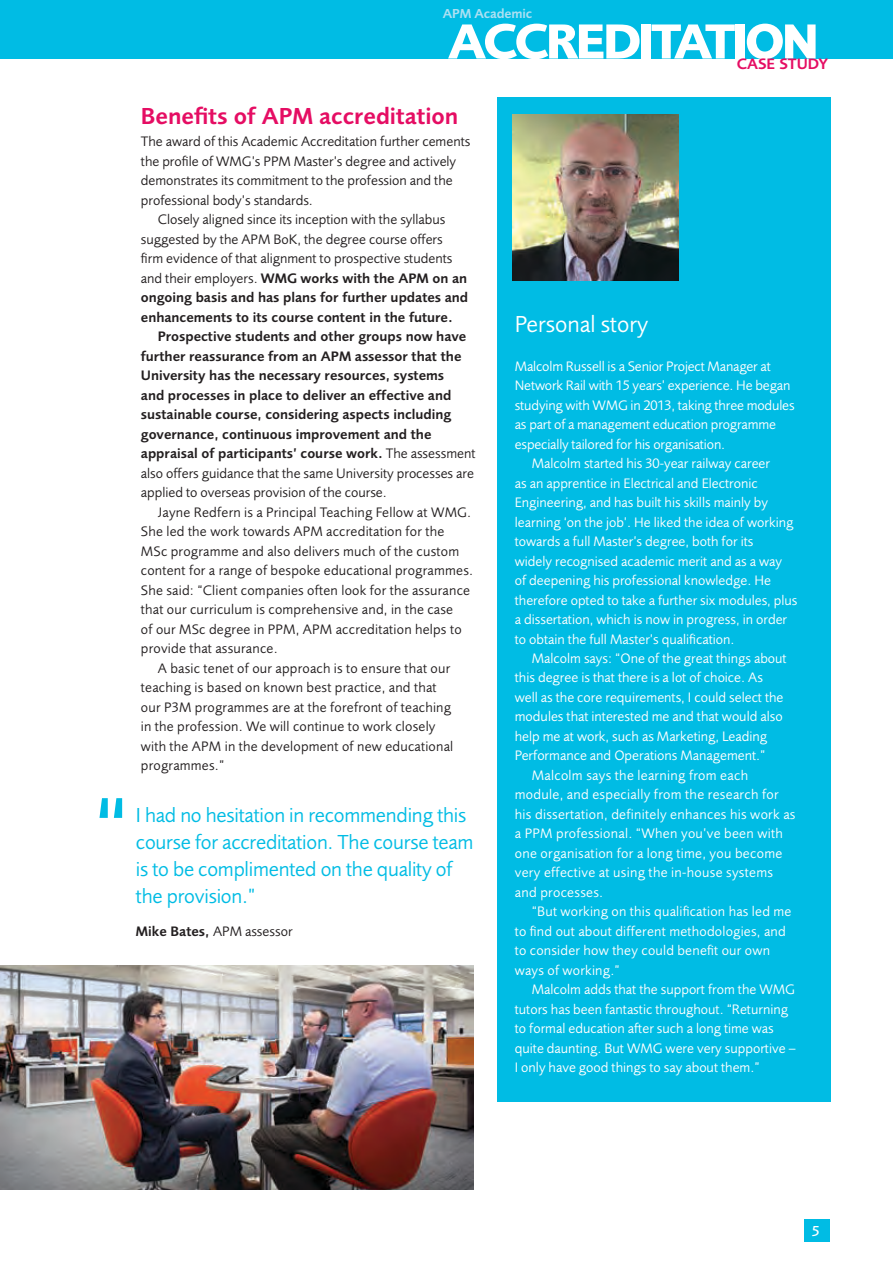
<style>
.page{position:relative;width:893px;height:1263px;background:#fff}
.page>*{position:absolute;margin:0;border:0;box-sizing:border-box;transform-origin:0 0}
.t1{font:105px "Foundry Sans";color:#00bce4}
.t2{font:700 51px "Foundry Sans";letter-spacing:-.06em;color:#fff}
.t3{font:600 24px "Foundry Sans";color:#e50d63}
.t4{font:24px "Foundry Sans";color:#fff}
.t5{font:21px/27px "Foundry Sans";letter-spacing:-.01em;color:#00bce4}
.t6{font:600 15.6px "Foundry Sans";color:#e50d63}
.t7{font:500 15px "Foundry Sans";color:#fff}
.t8{font:14.25px "Foundry Sans";color:#fff}
.t9{font:14.25px "Foundry Sans";letter-spacing:.015em;color:#231f20}
.t10{font:600 14.25px "Foundry Sans";color:#231f20}
.t11{font:14.25px "Foundry Sans";letter-spacing:.02em;color:#fff}
.t12{font:600 13.5px "Foundry Sans";letter-spacing:-.01em;color:#ade0f2}
.s1{font-weight:400}
.s2{font-weight:600}
</style>
<div class="page">
<div style="left:804px;top:1220px;width:25px;height:22px;background:#00bce4"></div>
<div style="left:0;top:0;width:893px;height:58px;background:#00bce4"></div>
<div style="left:498px;top:98px;width:333px;height:1004px;background:#00bce4"></div>
<img style="left:0;top:965px;width:473px;height:225px">
<img style="left:513px;top:114px;width:165px;height:167px">
<p class="t12" style="left:443px;top:5px;width:91px">APM Academic</p>
<h2 class="t2" style="left:448px;top:11px;width:373px">ACCREDITATION</h2>
<p class="t6" style="left:737px;top:55px;width:93px">CASE STUDY</p>
<h1 class="t1" style="left:92px;top:773px;width:40px">“</h1>
<h3 class="t3" style="left:141px;top:102px;width:319px">Benefits of APM accreditation</h3>
<p class="t9" style="left:141px;top:133px;width:331px">The award of this Academic Accreditation further cements</p>
<p class="t9" style="left:141px;top:153px;width:317px">the profile of WMG’s PPM Master’s degree and actively</p>
<p class="t9" style="left:141px;top:172px;width:313px">demonstrates its commitment to the profession and the</p>
<p class="t9" style="left:141px;top:192px;width:174px">professional body’s standards.</p>
<p class="t9" style="left:158px;top:211px;width:289px">Closely aligned since its inception with the syllabus</p>
<p class="t9" style="left:141px;top:231px;width:303px">suggested by the APM BoK, the degree course offers</p>
<p class="t9" style="left:141px;top:250px;width:313px">firm evidence of that alignment to prospective students</p>
<p class="t10" style="left:141px;top:270px;width:328px"><span class="s1">and their employers.</span> WMG works with the APM on an</p>
<p class="t10" style="left:141px;top:289px;width:329px">ongoing basis and has plans for further updates and</p>
<p class="t10" style="left:141px;top:309px;width:313px">enhancements to its course content in the future.</p>
<p class="t10" style="left:158px;top:328px;width:310px">Prospective students and other groups now have</p>
<p class="t10" style="left:141px;top:348px;width:322px">further reassurance from an APM assessor that the</p>
<p class="t10" style="left:141px;top:367px;width:305px">University has the necessary resources, systems</p>
<p class="t10" style="left:141px;top:387px;width:312px">and processes in place to deliver an effective and</p>
<p class="t10" style="left:141px;top:406px;width:312px">sustainable course, considering aspects including</p>
<p class="t10" style="left:141px;top:426px;width:292px">governance, continuous improvement and the</p>
<p class="t10" style="left:141px;top:445px;width:336px">appraisal of participants’ course work. <span class="s1">The assessment</span></p>
<p class="t9" style="left:141px;top:465px;width:335px">also offers guidance that the same University processes are</p>
<p class="t9" style="left:141px;top:484px;width:247px">applied to overseas provision of the course.</p>
<p class="t9" style="left:158px;top:504px;width:315px">Jayne Redfern is a Principal Teaching Fellow at WMG.</p>
<p class="t9" style="left:141px;top:523px;width:305px">She led the work towards APM accreditation for the</p>
<p class="t9" style="left:141px;top:543px;width:320px">MSc programme and also delivers much of the custom</p>
<p class="t9" style="left:141px;top:562px;width:334px">content for a range of bespoke educational programmes.</p>
<p class="t9" style="left:141px;top:582px;width:331px">She said: “Client companies often look for the assurance</p>
<p class="t9" style="left:141px;top:601px;width:314px">that our curriculum is comprehensive and, in the case</p>
<p class="t9" style="left:141px;top:621px;width:322px">of our MSc degree in PPM, APM accreditation helps to</p>
<p class="t9" style="left:141px;top:640px;width:138px">provide that assurance.</p>
<p class="t9" style="left:158px;top:660px;width:294px">A basic tenet of our approach is to ensure that our</p>
<p class="t9" style="left:141px;top:679px;width:297px">teaching is based on known best practice, and that</p>
<p class="t9" style="left:141px;top:699px;width:312px">our P3M programmes are at the forefront of teaching</p>
<p class="t9" style="left:141px;top:718px;width:296px">in the profession. We will continue to work closely</p>
<p class="t9" style="left:141px;top:738px;width:314px">with the APM in the development of new educational</p>
<p class="t9" style="left:141px;top:757px;width:85px">programmes.”</p>
<h3 class="t5" style="left:136px;top:801px;width:339px">I had no hesitation in recommending this course for accreditation. The course team is to be complimented on the quality of the provision.”</h3>
<p class="t9" style="left:136px;top:923px;width:158px"><span class="s2">Mike Bates,</span> APM assessor</p>
<h3 class="t4" style="left:515px;top:310px;width:135px">Personal story</h3>
<p class="t8" style="left:515px;top:357px;width:258px">Malcolm Russell is a Senior Project Manager at</p>
<p class="t8" style="left:515px;top:377px;width:277px">Network Rail with 15 years’ experience. He began</p>
<p class="t8" style="left:515px;top:396px;width:281px">studying with WMG in 2013, taking three modules</p>
<p class="t8" style="left:515px;top:416px;width:263px">as part of a management education programme</p>
<p class="t8" style="left:515px;top:435px;width:212px">especially tailored for his organisation.</p>
<p class="t8" style="left:532px;top:455px;width:240px">Malcolm started his 30-year railway career</p>
<p class="t8" style="left:515px;top:474px;width:244px">as an apprentice in Electrical and Electronic</p>
<p class="t8" style="left:515px;top:494px;width:255px">Engineering, and has built his skills mainly by</p>
<p class="t8" style="left:515px;top:513px;width:280px">learning ‘on the job’. He liked the idea of working</p>
<p class="t8" style="left:515px;top:533px;width:240px">towards a full Master’s degree, both for its</p>
<p class="t8" style="left:515px;top:552px;width:269px">widely recognised academic merit and as a way</p>
<p class="t8" style="left:515px;top:572px;width:258px">of deepening his professional knowledge. He</p>
<p class="t8" style="left:515px;top:591px;width:284px">therefore opted to take a further six modules, plus</p>
<p class="t8" style="left:515px;top:611px;width:274px">a dissertation, which is now in progress, in order</p>
<p class="t8" style="left:515px;top:630px;width:221px">to obtain the full Master’s qualification.</p>
<p class="t8" style="left:532px;top:650px;width:256px">Malcolm says: “One of the great things about</p>
<p class="t8" style="left:515px;top:669px;width:250px">this degree is that there is a lot of choice. As</p>
<p class="t8" style="left:515px;top:689px;width:270px">well as the core requirements, I could select the</p>
<p class="t8" style="left:515px;top:708px;width:269px">modules that interested me and that would also</p>
<p class="t8" style="left:515px;top:728px;width:254px">help me at work, such as Marketing, Leading</p>
<p class="t8" style="left:515px;top:747px;width:252px">Performance and Operations Management.”</p>
<p class="t11" style="left:532px;top:767px;width:218px">Malcolm says the learning from each</p>
<p class="t11" style="left:515px;top:786px;width:265px">module, and especially from the research for</p>
<p class="t11" style="left:515px;top:806px;width:282px">his dissertation, definitely enhances his work as</p>
<p class="t11" style="left:515px;top:825px;width:270px">a PPM professional. “When you’ve been with</p>
<p class="t11" style="left:515px;top:845px;width:269px">one organisation for a long time, you become</p>
<p class="t11" style="left:515px;top:864px;width:260px">very effective at using the in-house systems</p>
<p class="t11" style="left:515px;top:884px;width:90px">and processes.</p>
<p class="t8" style="left:532px;top:903px;width:261px">“But working on this qualification has led me</p>
<p class="t8" style="left:515px;top:923px;width:272px">to find out about different methodologies, and</p>
<p class="t8" style="left:515px;top:942px;width:257px">to consider how they could benefit our own</p>
<p class="t8" style="left:515px;top:962px;width:106px">ways of working.”</p>
<p class="t8" style="left:532px;top:981px;width:265px">Malcolm adds that the support from the WMG</p>
<p class="t8" style="left:515px;top:1001px;width:275px">tutors has been fantastic throughout. “Returning</p>
<p class="t8" style="left:515px;top:1020px;width:261px">to formal education after such a long time was</p>
<p class="t8" style="left:515px;top:1040px;width:283px">quite daunting. But WMG were very supportive –</p>
<p class="t8" style="left:515px;top:1059px;width:246px">I only have good things to say about them.”</p>
<p class="t7" style="left:812px;top:1222px;width:10px">5</p>
</div>
